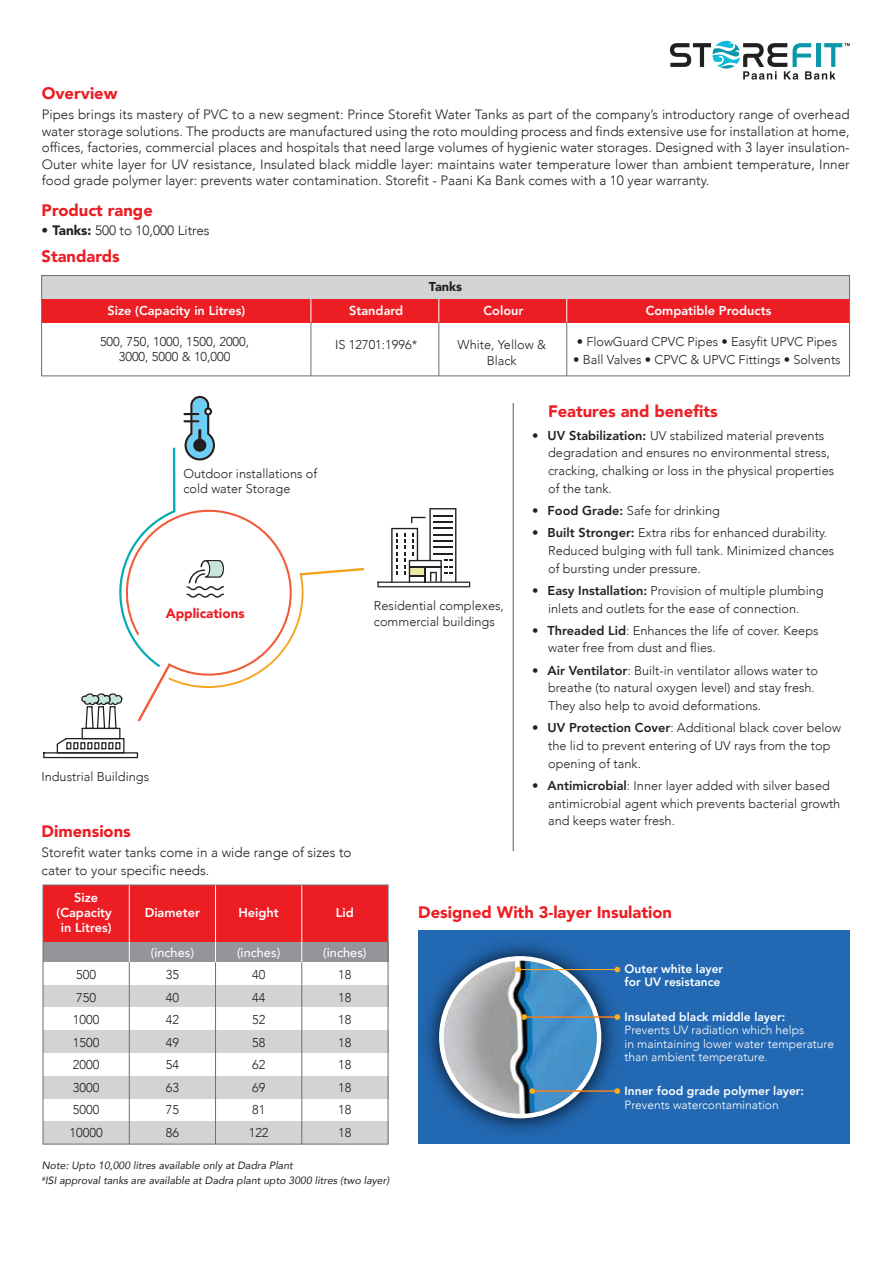
<style>
.page{position:relative;width:893px;height:1263px;background:#fff}
.page>*{position:absolute;margin:0;border:0;box-sizing:border-box;transform-origin:0 0}
.t1{font:900 16.5px "Avenir";color:#ed1d24}
.t2{font:300 13.5px/16.5px "Avenir";color:#231f20}
.t3{font:900 13.5px "Avenir";color:#ed1d24}
.t4{font:300 12.75px/22.5px "Avenir";color:#231f20}
.t5{font:800 12.75px/15px "Avenir";color:#fff;text-align:center}
.t6{font:500 12.75px "Avenir";color:#fff}
.t7{font:900 12.75px "Avenir";color:#231f20}
.t8{font:300 12px/13.5px "Avenir";color:#fff}
.t9{font:800 12px/13.5px "Avenir";color:#fff}
.t10{font:italic 10.5px/15px "Avenir";color:#231f20}
.s1{font-weight:900}
.s2{font-weight:800}
</style>
<div class="page">
<div style="left:42px;top:276px;width:807px;height:23px;background:#d1d3d4"></div>
<div style="left:42px;top:299px;width:807px;height:23px;background:#ed1d24"></div>
<hr style="left:566px;top:322px;width:1px;height:54px;background:#6d6e71">
<hr style="left:438px;top:322px;width:1px;height:54px;background:#6d6e71">
<hr style="left:311px;top:322px;width:1px;height:54px;background:#6d6e71">
<svg style="left:566px;top:299px;width:1px;height:23px"></svg>
<svg style="left:438px;top:299px;width:1px;height:23px"></svg>
<svg style="left:311px;top:299px;width:1px;height:23px"></svg>
<hr style="left:173px;top:448px;width:2px;height:64px;background:#0aaab5">
<svg style="left:43px;top:498px;width:321px;height:260px"></svg>
<svg style="left:377px;top:508px;width:93px;height:79px"></svg>
<svg style="left:183px;top:396px;width:32px;height:64px"></svg>
<hr style="left:513px;top:403px;width:1px;height:448px;background:#6d6e71">
<svg style="left:670px;top:41px;width:180px;height:39px"></svg>
<div style="left:43px;top:885px;width:345px;height:58px;background:#ed1d24"></div>
<div style="left:43px;top:943px;width:345px;height:19px;background:#939598"></div>
<div style="left:43px;top:985px;width:345px;height:22px;background:#d1d3d4"></div>
<div style="left:43px;top:1030px;width:345px;height:23px;background:#d1d3d4"></div>
<div style="left:43px;top:1076px;width:345px;height:23px;background:#d1d3d4"></div>
<div style="left:43px;top:1121px;width:345px;height:23px;background:#d1d3d4"></div>
<hr style="left:129px;top:962px;width:1px;height:182px;background:#6d6e71">
<hr style="left:215px;top:962px;width:1px;height:182px;background:#6d6e71">
<hr style="left:301px;top:962px;width:1px;height:182px;background:#6d6e71">
<hr style="left:129px;top:885px;width:1px;height:77px;background:#fff">
<hr style="left:215px;top:885px;width:1px;height:77px;background:#fff">
<hr style="left:301px;top:885px;width:1px;height:77px;background:#fff">
<div style="left:418px;top:930px;width:432px;height:214px;background:#2368b2"></div>
<img style="left:427px;top:943px;width:194px;height:189px">
<img style="left:441px;top:958px;width:158px;height:158px;border-radius:79px">
<div style="left:439px;top:956px;width:162px;height:162px;border:4px solid #fff;border-radius:50%"></div>
<hr style="left:524px;top:1017px;width:93px;height:1px;background:#fcaf17">
<svg style="left:614px;top:1014px;width:6px;height:6px"></svg>
<svg style="left:521px;top:1014px;width:6px;height:6px"></svg>
<hr style="left:532px;top:1091px;width:85px;height:1px;background:#fcaf17">
<svg style="left:614px;top:1088px;width:6px;height:6px"></svg>
<svg style="left:529px;top:1088px;width:6px;height:6px"></svg>
<hr style="left:518px;top:969px;width:99px;height:1px;background:#fcaf17">
<svg style="left:614px;top:967px;width:6px;height:5px"></svg>
<svg style="left:515px;top:967px;width:6px;height:5px"></svg>
<div style="left:41px;top:275px;width:809px;height:101px;border:1px solid #6d6e71"></div>
<p class="t1" style="left:42px;top:83px;width:77px">Overview</p>
<p class="t2" style="left:42px;top:106px;width:809px;text-align:justify">Pipes brings its mastery of PVC to a new segment: Prince Storefit Water Tanks as part of the company’s introductory range of overhead water storage solutions. The products are manufactured using the roto moulding process and finds extensive use for installation at home, offices, factories, commercial places and hospitals that need large volumes of hygienic water storages. Designed with 3 layer insulation-Outer white layer for UV resistance, Insulated black middle layer: maintains water temperature lower than ambient temperature, Inner food grade polymer layer: prevents water contamination. Storefit - Paani Ka Bank comes with a 10 year warranty.</p>
<p class="t1" style="left:42px;top:200px;width:113px">Product range</p>
<p class="t1" style="left:42px;top:246px;width:80px">Standards</p>
<p class="t2" style="left:42px;top:222px;width:170px"><span class="s1">• Tanks:</span> 500 to 10,000 Litres</p>
<p class="t5" style="left:107px;top:303px;width:139px">Size (Capacity in Litres)</p>
<p class="t5" style="left:349px;top:303px;width:56px">Standard</p>
<p class="t4" style="left:100px;top:334px;width:151px;line-height:15px;text-align:center">500, 750, 1000, 1500, 2000,<br>3000, 5000 &amp; 10,000</p>
<p class="t4" style="left:335px;top:333px;width:84px">IS 12701:1996*</p>
<p class="t7" style="left:429px;top:279px;width:35px">Tanks</p>
<p class="t5" style="left:483px;top:303px;width:41px">Colour</p>
<p class="t4" style="left:458px;top:336px;width:90px;line-height:16.5px;text-align:center">White, Yellow &amp;<br>Black</p>
<p class="t5" style="left:646px;top:303px;width:127px">Compatible Products</p>
<p class="t4" style="left:577px;top:330px;width:262px">• FlowGuard CPVC Pipes • Easyfit UPVC Pipes</p>
<p class="t4" style="left:573px;top:348px;width:269px">• Ball Valves • CPVC &amp; UPVC Fittings • Solvents</p>
<p class="t1" style="left:548px;top:401px;width:171px">Features and benefits</p>
<p class="t4" style="left:183px;top:466px;width:135px;line-height:15.3px">Outdoor installations of cold water Storage</p>
<p class="t3" style="left:166px;top:605px;width:81px">Applications</p>
<p class="t4" style="left:41px;top:765px;width:109px">Industrial Buildings</p>
<p class="t1" style="left:42px;top:822px;width:91px">Dimensions</p>
<p class="t2" style="left:42px;top:844px;width:311px;line-height:18px">Storefit water tanks come in a wide range of sizes to cater to your specific needs.</p>
<p class="t5" style="left:57px;top:890px;width:57px">Size (Capacity in Litres)</p>
<p class="t4" style="left:70px;top:963px;width:35px;text-align:center">500<br>750<br>1000<br>1500<br>2000<br>3000<br>5000<br>10000</p>
<p class="t5" style="left:238px;top:905px;width:42px">Height</p>
<p class="t5" style="left:336px;top:905px;width:19px">Lid</p>
<p class="t6" style="left:323px;top:941px;width:45px">(inches)</p>
<p class="t4" style="left:338px;top:963px;width:15px;text-align:justify">18<br>18<br>18<br>18<br>18<br>18<br>18<br>18</p>
<p class="t5" style="left:145px;top:905px;width:57px">Diameter</p>
<p class="t6" style="left:151px;top:941px;width:45px">(inches)</p>
<p class="t4" style="left:166px;top:963px;width:15px;text-align:justify">35<br>40<br>42<br>49<br>54<br>63<br>75<br>86</p>
<p class="t6" style="left:237px;top:941px;width:45px">(inches)</p>
<p class="t4" style="left:249px;top:963px;width:21px">40<br>44<br>52<br>58<br>62<br>69<br>81<br>122</p>
<p class="t4" style="left:374px;top:598px;width:131px;line-height:15.3px">Residential complexes, commercial buildings</p>
<p class="t4" style="left:548px;top:426px;width:288px;line-height:17.7px;text-indent:-16px">• <span class="s2">UV Stabilization:</span> UV stabilized material prevents degradation and ensures no environmental stress, cracking, chalking or loss in the physical properties of the tank.</p>
<p class="t4" style="left:532px;top:499px;width:189px">• <span class="s2">Food Grade:</span> Safe for drinking</p>
<p class="t4" style="left:548px;top:524px;width:288px;line-height:17.7px;text-indent:-16px">• <span class="s2">Built Stronger:</span> Extra ribs for enhanced durability.<br>Reduced bulging with full tank. Minimized chances of bursting under pressure.</p>
<p class="t4" style="left:548px;top:582px;width:277px;line-height:17.7px;text-indent:-16px">• <span class="s2">Easy Installation:</span> Provision of multiple plumbing inlets and outlets for the ease of connection.</p>
<p class="t4" style="left:548px;top:621px;width:272px;line-height:17.7px;text-indent:-16px">• <span class="s2">Threaded Lid</span>: Enhances the life of cover. Keeps water free from dust and flies.</p>
<p class="t4" style="left:548px;top:661px;width:271px;line-height:17.7px;text-indent:-16px">• <span class="s2">Air Ventilator</span>: Built-in ventilator allows water to breathe (to natural oxygen level) and stay fresh.<br>They also help to avoid deformations.</p>
<p class="t4" style="left:548px;top:719px;width:294px;line-height:17.7px;text-indent:-16px">• <span class="s2">UV Protection Cover</span>: Additional black cover below the lid to prevent entering of UV rays from the top opening of tank.</p>
<p class="t4" style="left:548px;top:777px;width:294px;line-height:17.7px;text-indent:-16px">• <span class="s2">Antimicrobial</span>: Inner layer added with silver based antimicrobial agent which prevents bacterial growth and keeps water fresh.</p>
<p class="t1" style="left:418px;top:902px;width:255px">Designed With 3-layer Insulation</p>
<p class="t9" style="left:625px;top:962px;width:100px">Outer white layer for UV resistance</p>
<p class="t9" style="left:625px;top:1010px;width:162px">Insulated black middle layer:</p>
<p class="t8" style="left:625px;top:1023px;width:211px">Prevents UV radiation which helps<br>in maintaining lower water temperature than ambient temperature.</p>
<p class="t9" style="left:625px;top:1084px;width:181px">Inner food grade polymer layer:</p>
<p class="t8" style="left:625px;top:1098px;width:156px">Prevents watercontamination</p>
<p class="t10" style="left:42px;top:1158px;width:349px">Note: Upto 10,000 litres available only at Dadra Plant<br><sup>#</sup>ISI approval tanks are available at Dadra plant upto 3000 litres (two layer)</p>
</div>
